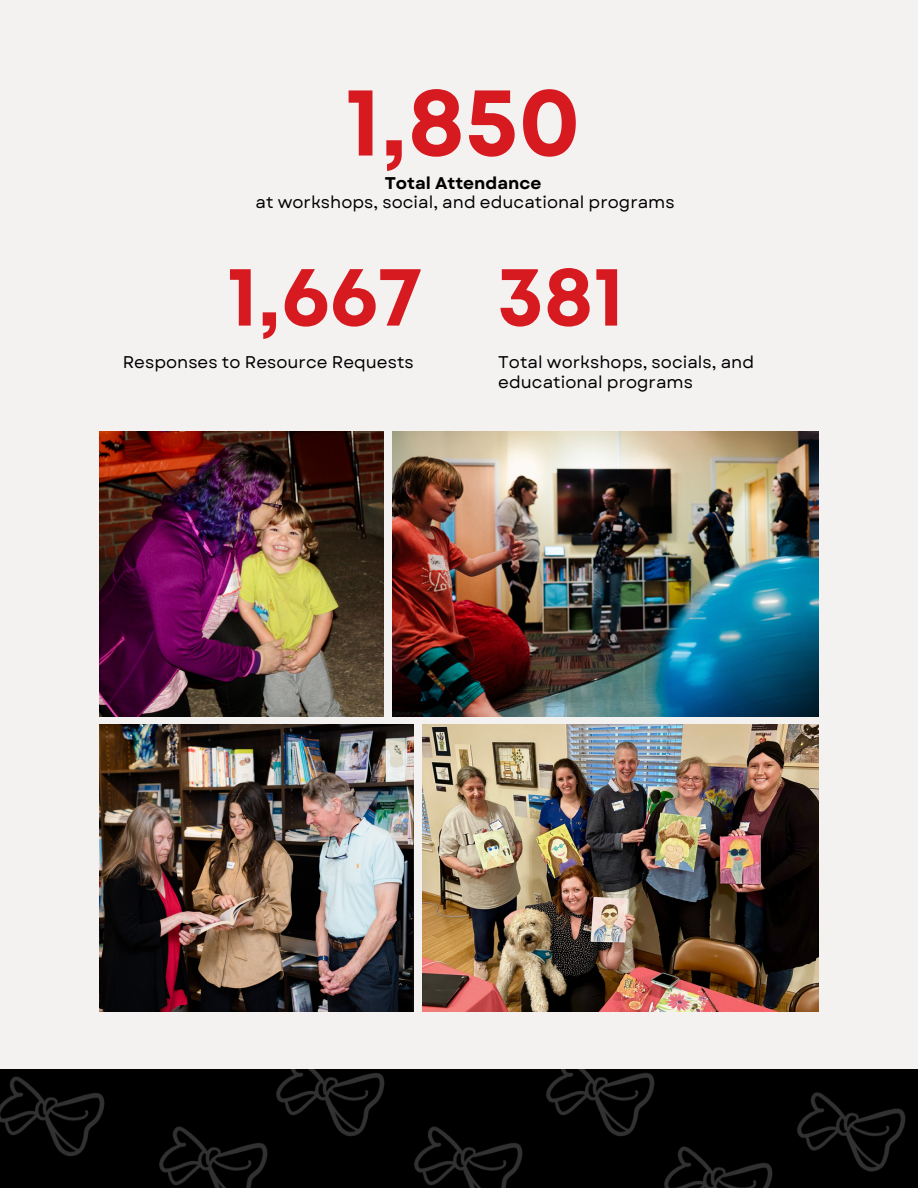
<style>
.page{position:relative;width:918px;height:1188px;background:#f4f1f1}
.page>*{position:absolute;margin:0;border:0;box-sizing:border-box;transform-origin:0 0}
.t1{font:700 97.8px "Mont";color:#d71920}
.t2{font:700 84.75px "Mont";color:#d71920}
.t3{font:16.95px/19.6px "Garet";color:#000}
.t4{font:700 16.95px "Garet";color:#000}
</style>
<div class="page">
<img style="left:100px;top:432px;width:283px;height:284px">
<img style="left:100px;top:725px;width:313px;height:287px">
<img style="left:392px;top:432px;width:427px;height:284px">
<img style="left:422px;top:725px;width:396px;height:287px">
<div style="left:0;top:1069px;width:918px;height:119px;background:#000"></div>
<img style="left:0;top:1076px;width:105px;height:80px">
<img style="left:159px;top:1126px;width:92px;height:62px">
<img style="left:245px;top:1069px;width:140px;height:118px">
<img style="left:384px;top:1086px;width:131px;height:102px">
<img style="left:515px;top:1069px;width:140px;height:103px">
<img style="left:634px;top:1106px;width:132px;height:82px">
<img style="left:766px;top:1092px;width:140px;height:96px">
<p class="t1" style="left:345px;top:85px;width:237px">1,850</p>
<p class="t4" style="left:385px;top:170px;width:158px">Total Attendance</p>
<p class="t3" style="left:256px;top:193px;width:421px">at workshops, social, and educational programs</p>
<p class="t2" style="left:227px;top:264px;width:197px">1,667</p>
<p class="t3" style="left:123px;top:352px;width:293px">Responses to Resource Requests</p>
<p class="t2" style="left:497px;top:264px;width:129px">381</p>
<p class="t3" style="left:498px;top:352px;width:257px">Total workshops, socials, and educational programs</p>
</div>
